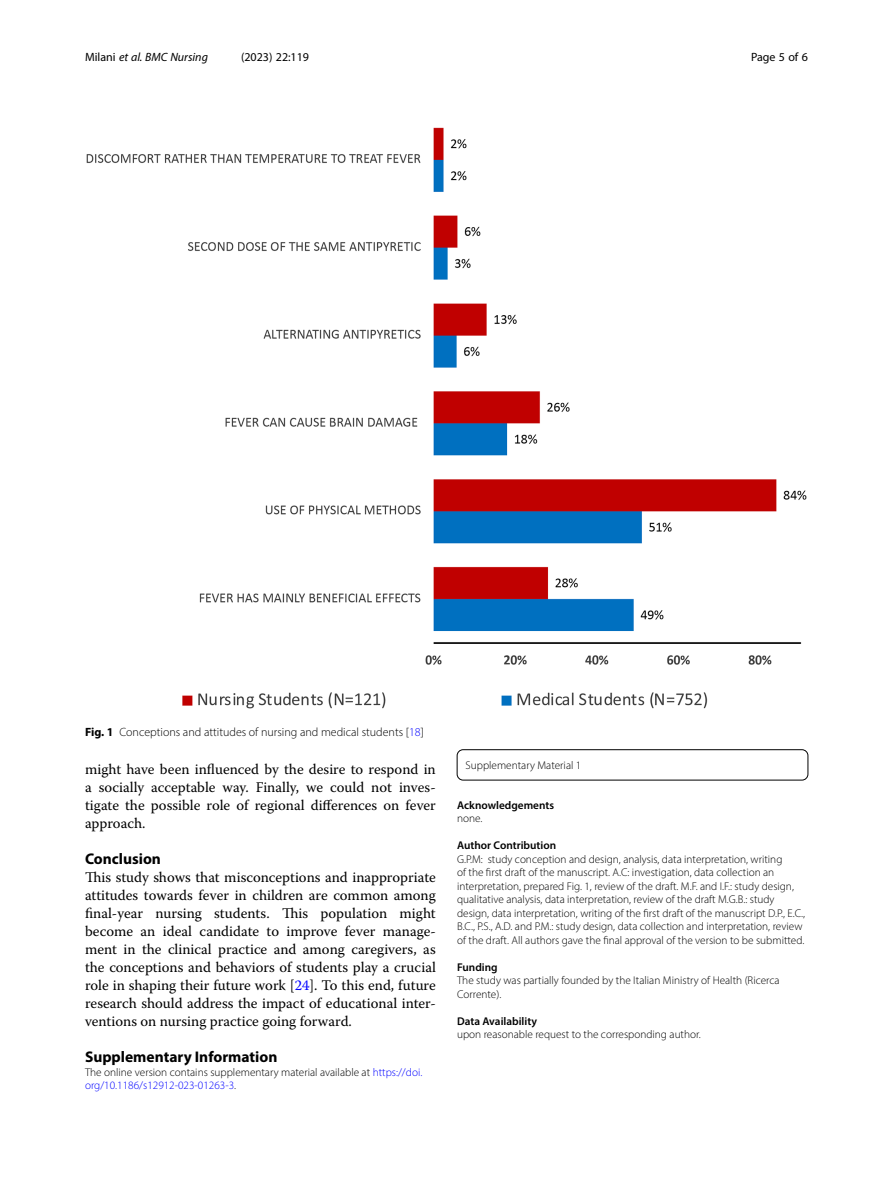
<style>
.page{position:relative;width:893px;height:1191px;background:#fff}
.page>*{position:absolute;margin:0;border:0;box-sizing:border-box;transform-origin:0 0}
.Head_1{font:700 15.45px "Myriad Pro";color:#000}
.Body_Text{font:14.7px/18px "Warnock Pro";color:#000;text-align:justify}
.Body_Text_Indent{font:14.7px/18px "Warnock Pro";color:#000;text-align:justify}
.Figure_Caption{font:300 12px "Myriad Pro";color:#000}
.t1{font:italic 12px "Myriad Pro";color:#000}
.t2{font:12px "Myriad Pro";color:#000}
.Author_Contribution{font:300 11.25px/13.5px "Myriad Pro";color:#000}
.Article_Note_ESM{font:300 11.25px/13.5px "Myriad Pro";color:#000}
.Funding{font:300 11.25px/13.5px "Myriad Pro";color:#000}
.Endmatter_Heading{font:600 11.25px "Myriad Pro";color:#000}
.Materials_Availabili{font:300 11.25px "Myriad Pro";color:#000}
.Additional_File_Info{font:300 11.25px "Myriad Pro";color:#000}
.Acknowledgements{font:300 11.25px "Myriad Pro";color:#000}
.s1{font-style:normal}
.s2{font-weight:700}
.s3{color:#00f}
</style>
<div class="page">
<div style="left:457px;top:749px;width:351px;height:31px;border:1px solid #000;border-radius:6px"></div>
<img style="left:86px;top:127px;width:721px;height:582px">
<p class="t1" style="left:85px;top:50px;width:124px"><span class="s1">Milani</span> et al. BMC Nursing</p>
<p class="t2" style="left:241px;top:50px;width:70px">(2023) 22:119</p>
<p class="t2" style="left:751px;top:50px;width:58px">Page 5 of 6</p>
<p class="Figure_Caption" style="left:85px;top:725px;width:340px"><span class="s2">Fig. 1</span> Conceptions and attitudes of nursing and medical students [<span class="s3">18</span>]</p>
<p class="Body_Text_Indent" style="left:85px;top:760px;width:352px">might have been influenced by the desire to respond in a socially acceptable way. Finally, we could not inves&shy;tigate the possible role of regional differences on fever approach.</p>
<p class="Head_1" style="left:85px;top:849px;width:77px">Conclusion</p>
<p class="Body_Text" style="left:85px;top:868px;width:352px">This study shows that misconceptions and inappropriate attitudes towards fever in children are common among final-year nursing students. This population might become an ideal candidate to improve fever manage&shy;ment in the clinical practice and among caregivers, as the conceptions and behaviors of students play a crucial role in shaping their future work [<span class="s3">24</span>]. To this end, future research should address the impact of educational inter&shy;ventions on nursing practice going forward.</p>
<p class="Head_1" style="left:85px;top:1047px;width:194px">Supplementary Information</p>
<p class="Article_Note_ESM" style="left:85px;top:1065px;width:339px">The online version contains supplementary material available at <span class="s3">https://doi. org/10.1186/s12912-023-01263-3</span>.</p>
<p class="Additional_File_Info" style="left:466px;top:758px;width:117px">Supplementary Material 1</p>
<p class="Endmatter_Heading" style="left:457px;top:797px;width:98px">Acknowledgements</p>
<p class="Acknowledgements" style="left:457px;top:811px;width:27px">none.</p>
<p class="Endmatter_Heading" style="left:457px;top:838px;width:101px">Author Contribution</p>
<p class="Author_Contribution" style="left:457px;top:852px;width:349px">G.P.M: study conception and design, analysis, data interpretation, writing<br>of the first draft of the manuscript. A.C: investigation, data collection an interpretation, prepared Fig. 1, review of the draft. M.F. and I.F.: study design, qualitative analysis, data interpretation, review of the draft M.G.B.: study design, data interpretation, writing of the first draft of the manuscript D.P., E.C., B.C., P.S., A.D. and P.M.: study design, data collection and interpretation, review of the draft. All authors gave the final approval of the version to be submitted.</p>
<p class="Endmatter_Heading" style="left:457px;top:959px;width:42px">Funding</p>
<p class="Funding" style="left:457px;top:973px;width:324px">The study was partially founded by the Italian Ministry of Health (Ricerca<br>Corrente).</p>
<p class="Endmatter_Heading" style="left:457px;top:1013px;width:81px">Data Availability</p>
<p class="Materials_Availabili" style="left:457px;top:1027px;width:245px">upon reasonable request to the corresponding author.</p>
</div>
